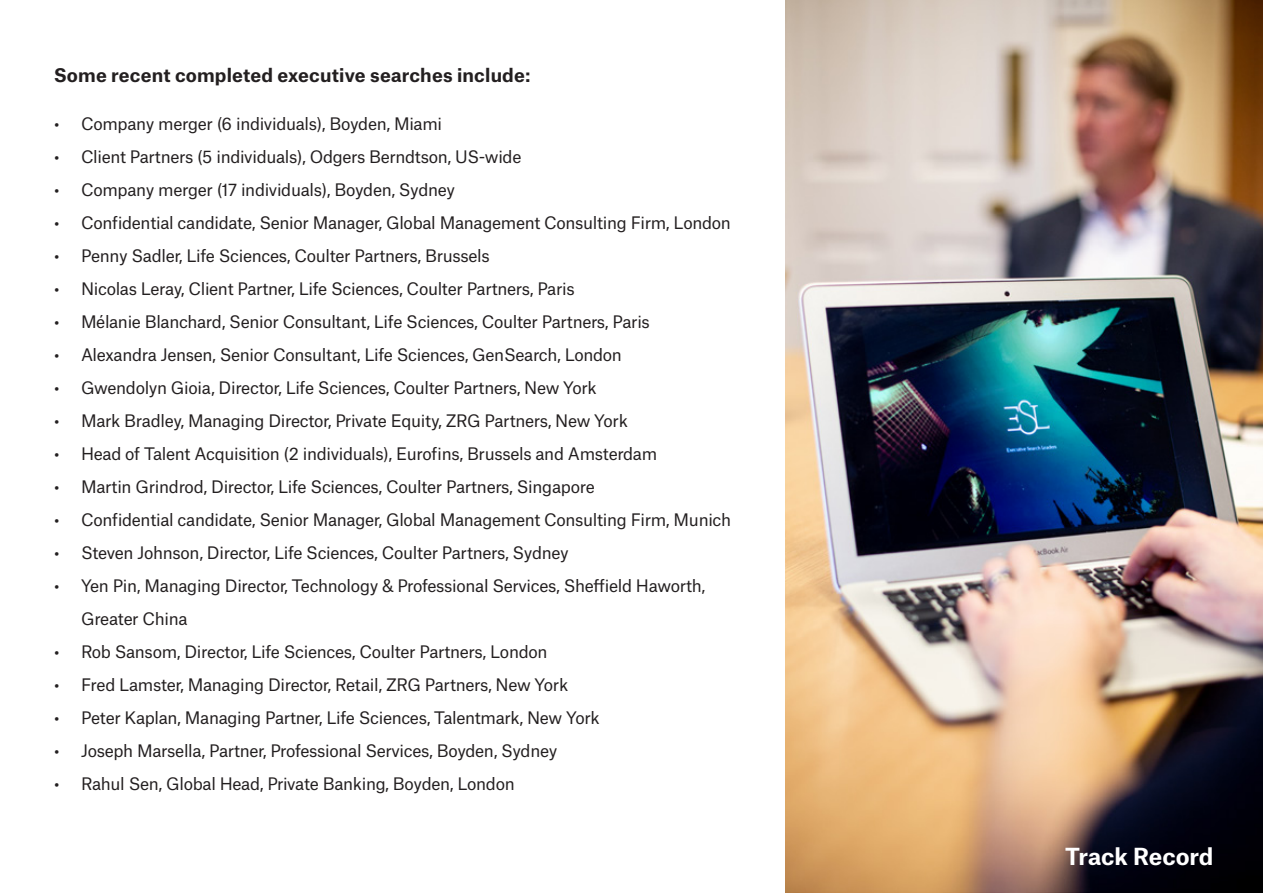
<style>
.page{position:relative;width:1263px;height:893px;background:#fff}
.page>*{position:absolute;margin:0;border:0;box-sizing:border-box;transform-origin:0 0}
.t1{font:700 22.5px "Atlas Grotesk";letter-spacing:-.005em;color:#fff}
.t2{font:700 18px "Atlas Grotesk";letter-spacing:.01em;color:#231f20}
.t3{font:16.5px/33px "Atlas Grotesk";letter-spacing:-.02em;color:#231f20}
</style>
<div class="page">
<img style="left:785px;top:0;width:478px;height:893px">
<p class="t2" style="left:54px;top:60px;width:478px">Some recent completed executive searches include:</p>
<p class="t3" style="left:54px;top:105px;width:390px">• Company merger (6 individuals), Boyden, Miami</p>
<p class="t3" style="left:54px;top:138px;width:469px">• Client Partners (5 individuals), Odgers Berndtson, US-wide</p>
<p class="t3" style="left:54px;top:171px;width:403px">• Company merger (17 individuals), Boyden, Sydney</p>
<p class="t3" style="left:54px;top:204px;width:678px">• Confidential candidate, Senior Manager, Global Management Consulting Firm, London</p>
<p class="t3" style="left:54px;top:237px;width:437px">• Penny Sadler, Life Sciences, Coulter Partners, Brussels</p>
<p class="t3" style="left:54px;top:270px;width:522px">• Nicolas Leray, Client Partner, Life Sciences, Coulter Partners, Paris</p>
<p class="t3" style="left:54px;top:303px;width:597px">• Mélanie Blanchard, Senior Consultant, Life Sciences, Coulter Partners, Paris</p>
<p class="t3" style="left:54px;top:336px;width:569px">• Alexandra Jensen, Senior Consultant, Life Sciences, GenSearch, London</p>
<p class="t3" style="left:54px;top:369px;width:544px">• Gwendolyn Gioia, Director, Life Sciences, Coulter Partners, New York</p>
<p class="t3" style="left:54px;top:402px;width:575px">• Mark Bradley, Managing Director, Private Equity, ZRG Partners, New York</p>
<p class="t3" style="left:54px;top:435px;width:605px">• Head of Talent Acquisition (2 individuals), Eurofins, Brussels and Amsterdam</p>
<p class="t3" style="left:54px;top:468px;width:542px">• Martin Grindrod, Director, Life Sciences, Coulter Partners, Singapore</p>
<p class="t3" style="left:54px;top:501px;width:679px">• Confidential candidate, Senior Manager, Global Management Consulting Firm, Munich</p>
<p class="t3" style="left:54px;top:534px;width:516px">• Steven Johnson, Director, Life Sciences, Coulter Partners, Sydney</p>
<p class="t3" style="left:81px;top:567px;width:626px;text-indent:-27px">• Yen Pin, Managing Director, Technology &amp; Professional Services, Sheffield Haworth,<br>Greater China</p>
<p class="t3" style="left:54px;top:633px;width:495px">• Rob Sansom, Director, Life Sciences, Coulter Partners, London</p>
<p class="t3" style="left:54px;top:666px;width:516px">• Fred Lamster, Managing Director, Retail, ZRG Partners, New York</p>
<p class="t3" style="left:54px;top:699px;width:547px">• Peter Kaplan, Managing Partner, Life Sciences, Talentmark, New York</p>
<p class="t3" style="left:54px;top:732px;width:505px">• Joseph Marsella, Partner, Professional Services, Boyden, Sydney</p>
<p class="t3" style="left:54px;top:765px;width:462px">• Rahul Sen, Global Head, Private Banking, Boyden, London</p>
<p class="t1" style="left:1065px;top:838px;width:150px">Track Record</p>
</div>
